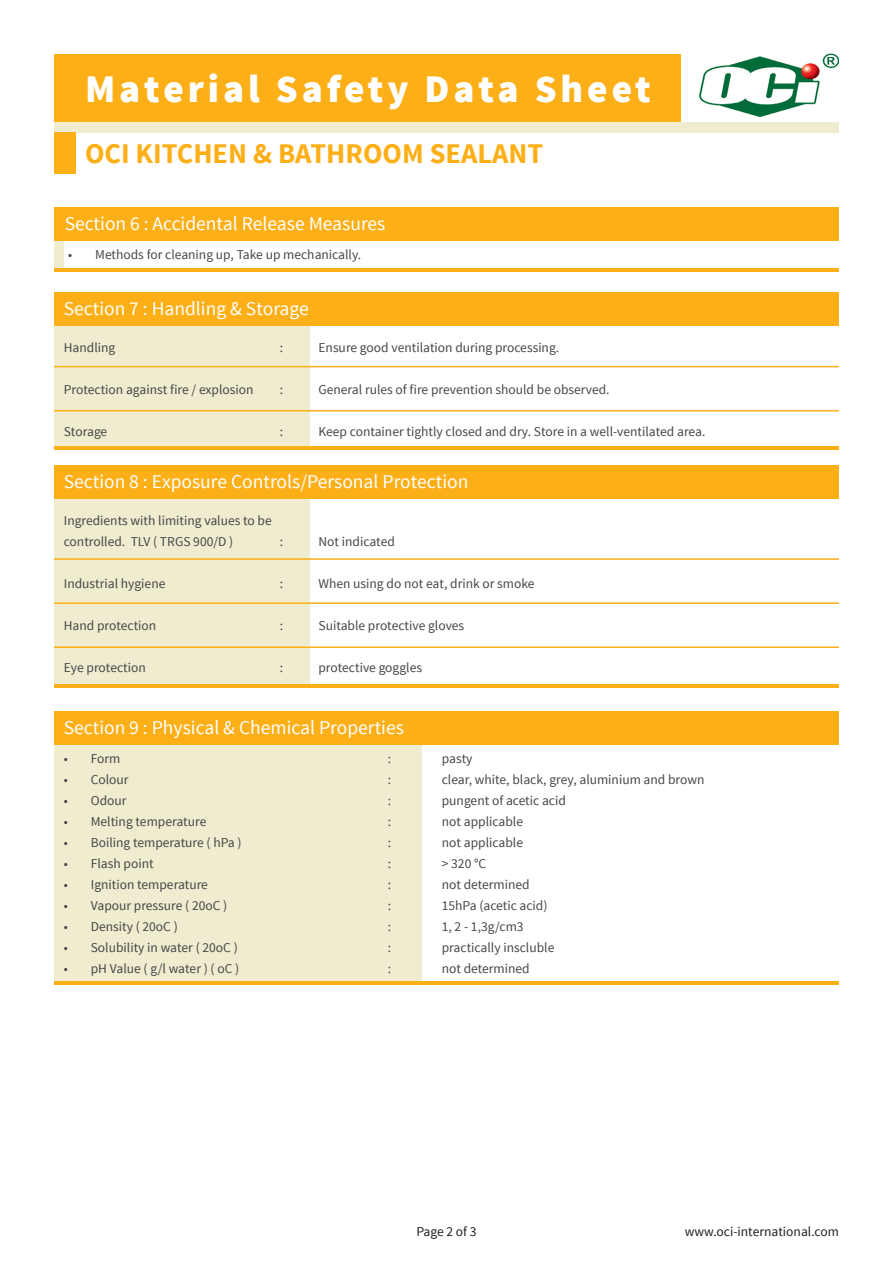
<style>
.page{position:relative;width:893px;height:1263px;background:#fff}
.page>*{position:absolute;margin:0;border:0;box-sizing:border-box;transform-origin:0 0}
.t1{font:900 39px "Source Sans Pro";letter-spacing:.1em;color:#fff}
.t2{font:700 28.5px "Source Sans Pro";color:#fcaf17}
.t3{font:19.5px "Source Sans Pro";color:#fff}
.t4{font:13.5px/21px "Source Sans Pro";color:#454646}
.t5{font:13.5px "Source Sans Pro";color:#231f20}
</style>
<div class="page">
<div style="left:54px;top:326px;width:256px;height:120px;background:#f0ecd0"></div>
<div style="left:54px;top:499px;width:256px;height:187px;background:#f0ecd0"></div>
<div style="left:54px;top:241px;width:10px;height:27px;background:#f0ecd0"></div>
<div style="left:54px;top:745px;width:368px;height:236px;background:#f0ecd0"></div>
<div style="left:54px;top:712px;width:785px;height:33px;background:#fcaf17"></div>
<div style="left:54px;top:293px;width:785px;height:33px;background:#fcaf17"></div>
<div style="left:54px;top:466px;width:785px;height:33px;background:#fcaf17"></div>
<hr style="left:54px;top:268px;width:785px;height:4px;background:#fcaf17">
<hr style="left:54px;top:981px;width:785px;height:3px;background:#fcaf17">
<hr style="left:54px;top:446px;width:785px;height:4px;background:#fcaf17">
<hr style="left:54px;top:684px;width:785px;height:4px;background:#fcaf17">
<hr style="left:54px;top:366px;width:785px;height:1px;background:#fcaf17">
<hr style="left:54px;top:602px;width:785px;height:2px;background:#fcaf17">
<hr style="left:54px;top:558px;width:785px;height:2px;background:#fcaf17">
<hr style="left:54px;top:410px;width:785px;height:1px;background:#fcaf17">
<hr style="left:54px;top:646px;width:785px;height:2px;background:#fcaf17">
<img style="left:699px;top:53px;width:140px;height:64px">
<div style="left:54px;top:207px;width:785px;height:34px;background:#fcaf17"></div>
<div style="left:54px;top:54px;width:626px;height:68px;background:#fcaf17"></div>
<div style="left:54px;top:122px;width:785px;height:10px;background:#f0ecd0"></div>
<div style="left:54px;top:132px;width:21px;height:42px;background:#fcaf17"></div>
<p class="t1" style="left:85px;top:63px;width:567px">Material Safety Data Sheet</p>
<p class="t2" style="left:85px;top:135px;width:460px">OCI KITCHEN &amp; BATHROOM SEALANT</p>
<p class="t3" style="left:65px;top:211px;width:322px">Section 6 : Accidental Release Measures</p>
<p class="t4" style="left:68px;top:244px;width:294px">• Methods for cleaning up, Take up mechanically.</p>
<p class="t3" style="left:64px;top:296px;width:247px">Section 7 : Handling &amp; Storage</p>
<p class="t4" style="left:64px;top:338px;width:53px">Handling</p>
<p class="t4" style="left:280px;top:338px;width:5px">:</p>
<p class="t4" style="left:64px;top:380px;width:191px">Protection against fire / explosion</p>
<p class="t4" style="left:280px;top:380px;width:5px">:</p>
<p class="t4" style="left:64px;top:422px;width:45px">Storage</p>
<p class="t4" style="left:280px;top:422px;width:5px">:</p>
<p class="t4" style="left:318px;top:338px;width:242px">Ensure good ventilation during processing.</p>
<p class="t4" style="left:318px;top:380px;width:293px">General rules of fire prevention should be observed.</p>
<p class="t4" style="left:318px;top:422px;width:388px">Keep container tightly closed and dry. Store in a well-ventilated area.</p>
<p class="t3" style="left:64px;top:469px;width:406px">Section 8 : Exposure Controls/Personal Protection</p>
<p class="t4" style="left:64px;top:511px;width:210px">Ingredients with limiting values to be controlled. TLV ( TRGS 900/D )</p>
<p class="t4" style="left:280px;top:532px;width:5px">:</p>
<p class="t4" style="left:64px;top:574px;width:103px">Industrial hygiene</p>
<p class="t4" style="left:280px;top:574px;width:5px">:</p>
<p class="t4" style="left:64px;top:616px;width:94px">Hand protection</p>
<p class="t4" style="left:280px;top:616px;width:5px">:</p>
<p class="t4" style="left:64px;top:658px;width:84px">Eye protection</p>
<p class="t4" style="left:280px;top:658px;width:5px">:</p>
<p class="t4" style="left:318px;top:532px;width:78px">Not indicated</p>
<p class="t4" style="left:318px;top:574px;width:218px">When using do not eat, drink or smoke</p>
<p class="t4" style="left:318px;top:616px;width:147px">Suitable protective gloves</p>
<p class="t4" style="left:318px;top:658px;width:105px">protective goggles</p>
<p class="t3" style="left:64px;top:716px;width:342px">Section 9 : Physical &amp; Chemical Properties</p>
<p class="t4" style="left:64px;top:748px;width:58px">• Form</p>
<p class="t4" style="left:388px;top:748px;width:5px">:</p>
<p class="t4" style="left:442px;top:748px;width:32px">pasty</p>
<p class="t4" style="left:64px;top:769px;width:66px">• Colour</p>
<p class="t4" style="left:388px;top:769px;width:5px">:</p>
<p class="t4" style="left:442px;top:769px;width:264px">clear, white, black, grey, aluminium and brown</p>
<p class="t4" style="left:64px;top:790px;width:64px">• Odour</p>
<p class="t4" style="left:388px;top:790px;width:5px">:</p>
<p class="t4" style="left:442px;top:790px;width:126px">pungent of acetic acid</p>
<p class="t4" style="left:64px;top:811px;width:144px">• Melting temperature</p>
<p class="t4" style="left:388px;top:811px;width:5px">:</p>
<p class="t4" style="left:442px;top:811px;width:83px">not applicable</p>
<p class="t4" style="left:64px;top:832px;width:179px">• Boiling temperature ( hPa )</p>
<p class="t4" style="left:388px;top:832px;width:5px">:</p>
<p class="t4" style="left:442px;top:832px;width:83px">not applicable</p>
<p class="t4" style="left:64px;top:853px;width:91px">• Flash point</p>
<p class="t4" style="left:388px;top:853px;width:5px">:</p>
<p class="t4" style="left:442px;top:853px;width:46px">&gt; 320 °C</p>
<p class="t4" style="left:64px;top:874px;width:146px">• Ignition temperature</p>
<p class="t4" style="left:388px;top:874px;width:5px">:</p>
<p class="t4" style="left:442px;top:874px;width:89px">not determined</p>
<p class="t4" style="left:64px;top:895px;width:165px">• Vapour pressure ( 20oC )</p>
<p class="t4" style="left:388px;top:895px;width:5px">:</p>
<p class="t4" style="left:442px;top:895px;width:107px">15hPa (acetic acid)</p>
<p class="t4" style="left:64px;top:916px;width:116px">• Density ( 20oC )</p>
<p class="t4" style="left:388px;top:916px;width:5px">:</p>
<p class="t4" style="left:442px;top:916px;width:83px">1, 2 - 1,3g/cm3</p>
<p class="t4" style="left:64px;top:937px;width:176px">• Solubility in water ( 20oC )</p>
<p class="t4" style="left:388px;top:937px;width:5px">:</p>
<p class="t4" style="left:442px;top:937px;width:114px">practically inscluble</p>
<p class="t4" style="left:64px;top:958px;width:177px">• pH Value ( g/l water ) ( oC )</p>
<p class="t4" style="left:388px;top:958px;width:5px">:</p>
<p class="t4" style="left:442px;top:958px;width:89px">not determined</p>
<p class="t5" style="left:416px;top:1223px;width:62px">Page 2 of 3</p>
<p class="t5" style="left:685px;top:1223px;width:156px">www.oci-international.com</p>
</div>
